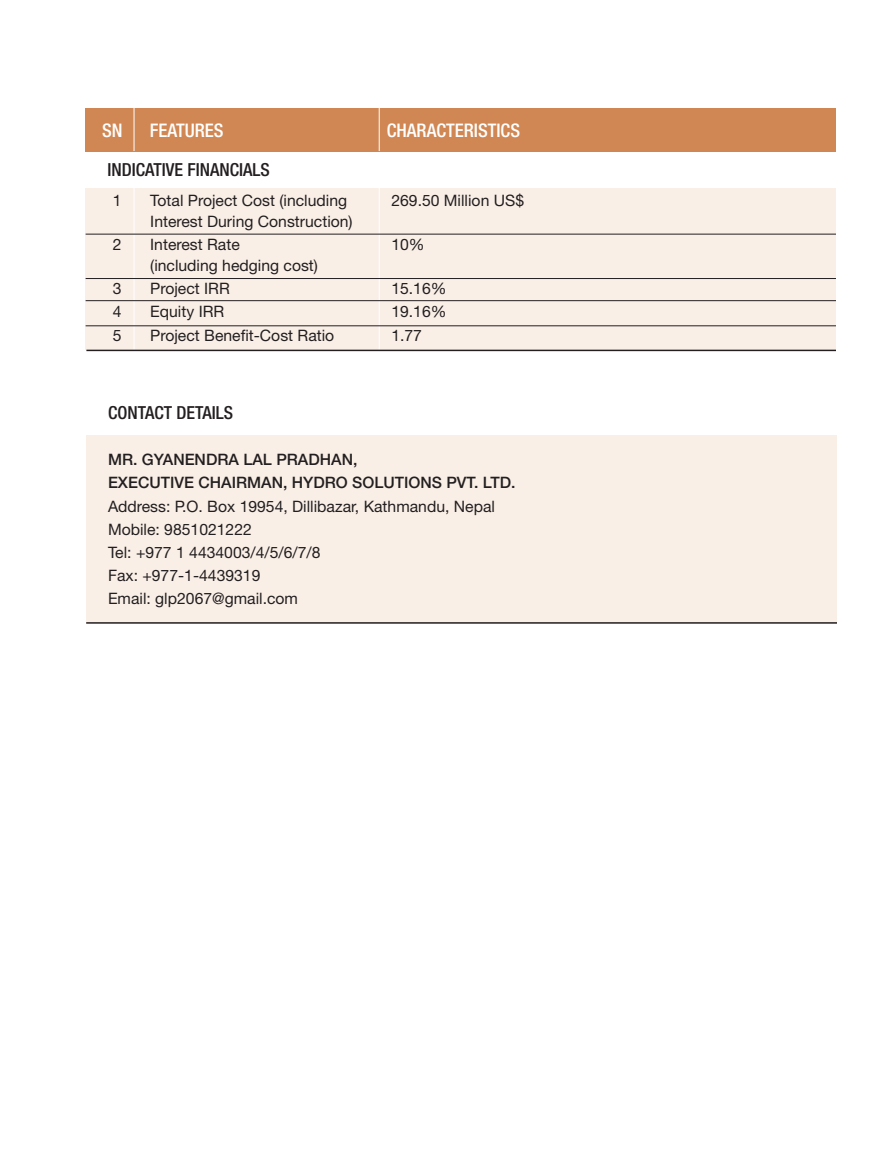
<style>
.page{position:relative;width:890px;height:1160px;background:#fff}
.page>*{position:absolute;margin:0;border:0;box-sizing:border-box;transform-origin:0 0}
.table_head{font:500 condensed 18.75px "Helvetica Neue";color:#fff}
.table_sub_head{font:500 condensed 18px "Helvetica Neue";color:#231f20}
.table_bullet_sub{font:15.75px/21px "Helvetica Neue";color:#231f20}
.table_body_left{font:15.75px "Helvetica Neue";color:#231f20}
.table_body_left-2{font:500 15.75px "Helvetica Neue";color:#231f20}
.table_body{font:15.75px "Helvetica Neue";color:#231f20}
</style>
<div class="page">
<div style="left:86px;top:108px;width:750px;height:43px;background:#d08753"></div>
<hr style="left:134px;top:108px;width:1px;height:43px;background:#fff">
<hr style="left:379px;top:108px;width:1px;height:43px;background:#fff">
<div style="left:86px;top:188px;width:750px;height:162px;background:#f9efe7"></div>
<hr style="left:134px;top:188px;width:1px;height:162px;background:#fff">
<hr style="left:379px;top:188px;width:1px;height:162px;background:#fff">
<hr style="left:86px;top:350px;width:750px;height:1px;background:#231f20">
<hr style="left:86px;top:278px;width:750px;height:1px;background:#231f20">
<hr style="left:86px;top:300px;width:750px;height:1px;background:#231f20">
<hr style="left:86px;top:326px;width:750px;height:1px;background:#231f20">
<hr style="left:86px;top:234px;width:750px;height:1px;background:#231f20">
<div style="left:86px;top:435px;width:751px;height:189px;background:#f9efe7"></div>
<hr style="left:86px;top:622px;width:751px;height:2px;background:#231f20">
<p class="table_head" style="left:102px;top:119px;width:22px">SN</p>
<p class="table_head" style="left:150px;top:119px;width:75px">FEATURES</p>
<p class="table_head" style="left:387px;top:119px;width:135px">CHARACTERISTICS</p>
<p class="table_sub_head" style="left:107px;top:159px;width:164px">INDICATIVE FINANCIALS</p>
<p class="table_bullet_sub" style="left:113px;top:190px;width:10px">1</p>
<p class="table_bullet_sub" style="left:150px;top:190px;width:204px">Total Project Cost (including<br>Interest During Construction)</p>
<p class="table_bullet_sub" style="left:113px;top:234px;width:10px">2</p>
<p class="table_bullet_sub" style="left:150px;top:234px;width:169px">Interest Rate<br>(including hedging cost)</p>
<p class="table_bullet_sub" style="left:113px;top:278px;width:10px">3</p>
<p class="table_bullet_sub" style="left:150px;top:278px;width:81px">Project IRR</p>
<p class="table_bullet_sub" style="left:113px;top:301px;width:10px">4</p>
<p class="table_bullet_sub" style="left:150px;top:301px;width:76px">Equity IRR</p>
<p class="table_bullet_sub" style="left:113px;top:324px;width:10px">5</p>
<p class="table_bullet_sub" style="left:150px;top:324px;width:186px">Project Benefit-Cost Ratio</p>
<p class="table_sub_head" style="left:108px;top:402px;width:127px">CONTACT DETAILS</p>
<p class="table_body" style="left:391px;top:191px;width:134px">269.50 Million US$</p>
<p class="table_body" style="left:391px;top:235px;width:35px">10%</p>
<p class="table_body" style="left:391px;top:279px;width:57px">15.16%</p>
<p class="table_body" style="left:391px;top:302px;width:57px">19.16%</p>
<p class="table_body" style="left:391px;top:326px;width:32px">1.77</p>
<p class="table_body_left-2" style="left:108px;top:450px;width:251px">MR. GYANENDRA LAL PRADHAN,</p>
<p class="table_body_left-2" style="left:108px;top:473px;width:409px">EXECUTIVE CHAIRMAN, HYDRO SOLUTIONS PVT. LTD.</p>
<p class="table_body_left" style="left:108px;top:497px;width:388px">Address: P.O. Box 19954, Dillibazar, Kathmandu, Nepal</p>
<p class="table_body_left" style="left:108px;top:520px;width:145px">Mobile: 9851021222</p>
<p class="table_body_left" style="left:108px;top:543px;width:214px">Tel: +977 1 4434003/4/5/6/7/8</p>
<p class="table_body_left" style="left:108px;top:566px;width:154px">Fax: +977-1-4439319</p>
<p class="table_body_left" style="left:108px;top:589px;width:192px">Email: glp2067@gmail.com</p>
</div>
